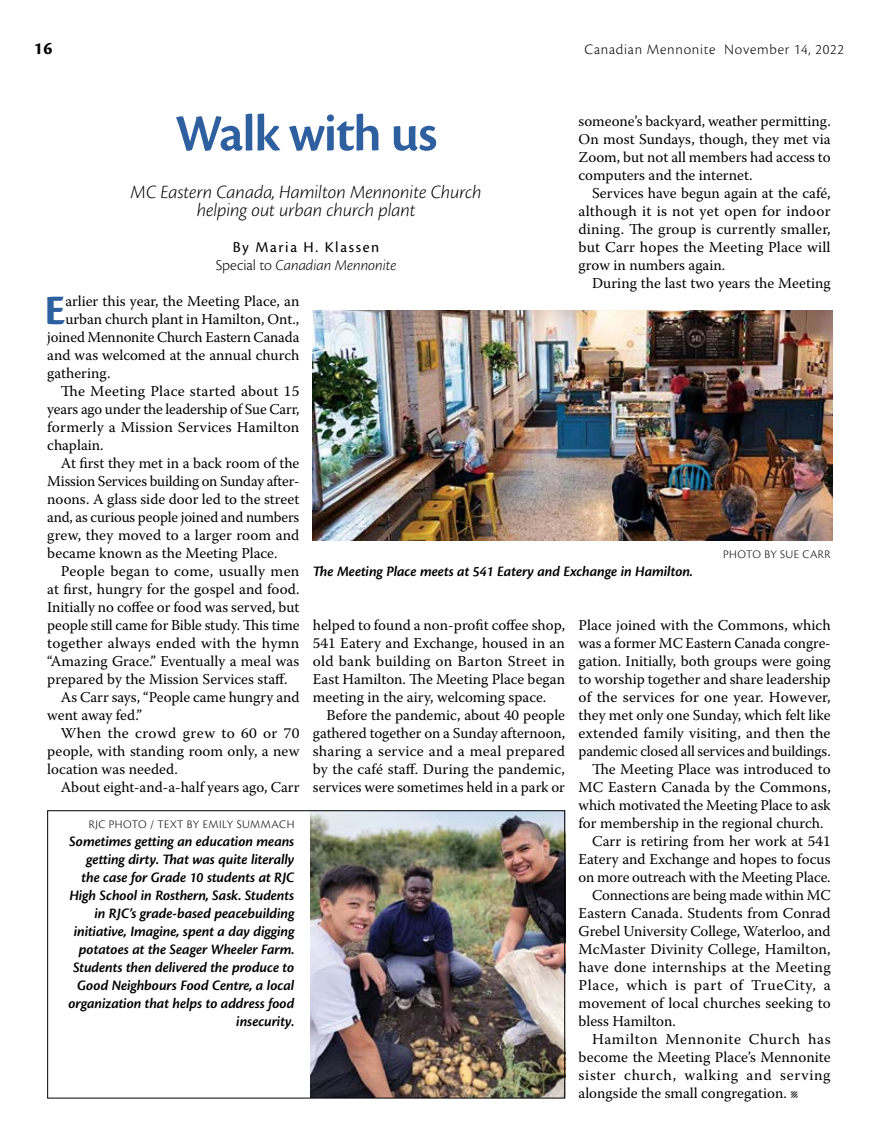
<style>
.page{position:relative;width:878px;height:1148px;background:#fff}
.page>*{position:absolute;margin:0;border:0;box-sizing:border-box;transform-origin:0 0}
.t1{font:600 54px "Cronos Pro";color:#2e609f}
.t2{font:700 43.65px "Cronos Pro";color:#2e609f}
.t3{font:italic 300 19.5px/18px "Cronos Pro";letter-spacing:-.005em;color:#000;text-align:center}
.t4{font:700 18px "Cronos Pro";color:#000}
.t5{font:italic 300 15.75px/18px "Cronos Pro";letter-spacing:-.005em;color:#000;text-align:center}
.t6{font:15px/18px "Warnock Pro";color:#000;text-align:justify}
.t7{font:italic 600 15px/18px "Cronos Pro";letter-spacing:-.005em;color:#000;text-align:right}
.t8{font:15px "Warnock Pro";letter-spacing:.04em;color:#000}
.t9{font:300 15px "Cronos Pro";letter-spacing:.05em;color:#000}
.t10{font:15px "Warnock Pro";letter-spacing:.045em;color:#000}
.t11{font:15px "Warnock Pro";letter-spacing:.02em;color:#000}
.t12{font:15px "Warnock Pro";letter-spacing:.025em;color:#000}
.t13{font:300 12px "Cronos Pro";letter-spacing:.04em;color:#000}
.s1{font-weight:400;font-style:normal}
.s2{font-style:normal}
</style>
<div class="page">
<img style="left:313px;top:310px;width:519px;height:230px">
<img style="left:310px;top:812px;width:253px;height:284px">
<div style="left:47px;top:810px;width:518px;height:288px;border:1px solid #000"></div>
<p class="t4" style="left:34px;top:38px;width:20px">16</p>
<p class="t9" style="left:584px;top:41px;width:261px">Canadian Mennonite November 14, 2022</p>
<h1 class="t1" style="left:175px;top:102px;width:264px">Walk with us</h1>
<h3 class="t3" style="left:131px;top:183px;width:352px">MC Eastern Canada, Hamilton Mennonite Church helping out urban church plant</h3>
<p class="t5" style="left:216px;top:238px;width:182px"><span class="s1">By Maria H. Klassen<br></span><span class="s2">Special to</span> Canadian Mennonite</p>
<p class="t6" style="left:578px;top:112px;width:254px">someone’s backyard, weather permitting.<br>On most Sundays, though, they met via Zoom, but not all members had access to computers and the internet.</p>
<p class="t6" style="left:578px;top:184px;width:254px;text-indent:14px">Services have begun again at the café, although it is not yet open for indoor dining. The group is currently smaller, but Carr hopes the Meeting Place will grow in numbers again.</p>
<p class="t6" style="left:592px;top:274px;width:240px">During the last two years the Meeting</p>
<h2 class="t2" style="left:44px;top:285px;width:23px">E</h2>
<p class="t6" style="left:65px;top:292px;width:235px">arlier this year, the Meeting Place, an</p>
<p class="t6" style="left:65px;top:310px;width:235px">urban church plant in Hamilton, Ont.,</p>
<p class="t6" style="left:47px;top:328px;width:253px">joined Mennonite Church Eastern Canada</p>
<p class="t6" style="left:47px;top:346px;width:254px">and was welcomed at the annual church</p>
<p class="t6" style="left:47px;top:364px;width:65px">gathering.</p>
<p class="t6" style="left:61px;top:382px;width:240px">The Meeting Place started about 15</p>
<p class="t6" style="left:47px;top:400px;width:254px">years ago under the leadership of Sue Carr,</p>
<p class="t6" style="left:47px;top:418px;width:254px">formerly a Mission Services Hamilton</p>
<p class="t6" style="left:47px;top:436px;width:58px">chaplain.</p>
<p class="t6" style="left:61px;top:454px;width:240px">At first they met in a back room of the</p>
<p class="t6" style="left:47px;top:472px;width:254px">Mission Services building on Sunday after-</p>
<p class="t6" style="left:47px;top:490px;width:254px">noons. A glass side door led to the street</p>
<p class="t6" style="left:47px;top:508px;width:253px">and, as curious people joined and numbers</p>
<p class="t6" style="left:47px;top:526px;width:253px">grew, they moved to a larger room and</p>
<p class="t6" style="left:47px;top:544px;width:232px">became known as the Meeting Place.</p>
<p class="t11" style="left:61px;top:562px;width:240px">People began to come, usually men</p>
<p class="t6" style="left:47px;top:580px;width:254px">at first, hungry for the gospel and food.</p>
<p class="t6" style="left:47px;top:598px;width:253px">Initially no coffee or food was served, but</p>
<p class="t6" style="left:47px;top:616px;width:254px">people still came for Bible study. This time</p>
<p class="t6" style="left:47px;top:634px;width:253px">together always ended with the hymn</p>
<p class="t6" style="left:47px;top:652px;width:253px">“Amazing Grace.” Eventually a meal was</p>
<p class="t6" style="left:47px;top:670px;width:242px">prepared by the Mission Services staff.</p>
<p class="t6" style="left:61px;top:688px;width:240px">As Carr says, “People came hungry and</p>
<p class="t6" style="left:47px;top:706px;width:96px">went away fed.”</p>
<p class="t12" style="left:61px;top:724px;width:240px">When the crowd grew to 60 or 70</p>
<p class="t6" style="left:47px;top:742px;width:254px">people, with standing room only, a new</p>
<p class="t6" style="left:47px;top:760px;width:132px">location was needed.</p>
<p class="t6" style="left:61px;top:778px;width:240px">About eight-and-a-half years ago, Carr</p>
<p class="t13" style="left:89px;top:817px;width:207px">RJC PHOTO / TEXT BY EMILY SUMMACH</p>
<p class="t7" style="left:68px;top:833px;width:227px">Sometimes getting an education means getting dirty. That was quite literally the case for Grade 10 students at RJC High School in Rosthern, Sask. Students in RJC’s grade-based peacebuilding initiative, Imagine, spent a day digging potatoes at the Seager Wheeler Farm.<br>Students then delivered the produce to Good Neighbours Food Centre, a local organization that helps to address food insecurity.</p>
<p class="t7" style="left:313px;top:563px;width:381px">The Meeting Place meets at 541 Eatery and Exchange in Hamilton.</p>
<p class="t13" style="left:723px;top:547px;width:109px">PHOTO BY SUE CARR</p>
<p class="t6" style="left:313px;top:616px;width:254px">helped to found a non-profit coffee shop, 541 Eatery and Exchange, housed in an old bank building on Barton Street in East Hamilton. The Meeting Place began meeting in the airy, welcoming space.</p>
<p class="t6" style="left:313px;top:706px;width:254px;text-indent:14px">Before the pandemic, about 40 people gathered together on a Sunday afternoon, sharing a service and a meal prepared by the café staff. During the pandemic, services were sometimes held in a park or</p>
<p class="t6" style="left:578px;top:616px;width:253px">Place joined with the Commons, which</p>
<p class="t6" style="left:578px;top:634px;width:254px">was a former MC Eastern Canada congre-</p>
<p class="t6" style="left:578px;top:652px;width:253px">gation. Initially, both groups were going</p>
<p class="t6" style="left:578px;top:670px;width:254px">to worship together and share leadership</p>
<p class="t6" style="left:578px;top:688px;width:253px">of the services for one year. However,</p>
<p class="t6" style="left:578px;top:706px;width:253px">they met only one Sunday, which felt like</p>
<p class="t6" style="left:578px;top:724px;width:253px">extended family visiting, and then the</p>
<p class="t6" style="left:578px;top:742px;width:254px">pandemic closed all services and buildings.</p>
<p class="t6" style="left:592px;top:760px;width:240px">The Meeting Place was introduced to</p>
<p class="t6" style="left:578px;top:778px;width:254px">MC Eastern Canada by the Commons,</p>
<p class="t6" style="left:578px;top:796px;width:254px">which motivated the Meeting Place to ask</p>
<p class="t6" style="left:578px;top:814px;width:246px">for membership in the regional church.</p>
<p class="t6" style="left:592px;top:832px;width:240px">Carr is retiring from her work at 541</p>
<p class="t6" style="left:578px;top:850px;width:253px">Eatery and Exchange and hopes to focus</p>
<p class="t6" style="left:578px;top:868px;width:253px">on more outreach with the Meeting Place.</p>
<p class="t6" style="left:592px;top:886px;width:240px">Connections are being made within MC</p>
<p class="t6" style="left:578px;top:904px;width:253px">Eastern Canada. Students from Conrad</p>
<p class="t6" style="left:578px;top:922px;width:253px">Grebel University College, Waterloo, and</p>
<p class="t6" style="left:578px;top:940px;width:253px">McMaster Divinity College, Hamilton,</p>
<p class="t6" style="left:578px;top:958px;width:253px">have done internships at the Meeting</p>
<p class="t8" style="left:578px;top:976px;width:254px">Place, which is part of TrueCity, a</p>
<p class="t6" style="left:578px;top:994px;width:253px">movement of local churches seeking to</p>
<p class="t6" style="left:578px;top:1012px;width:99px">bless Hamilton.</p>
<p class="t8" style="left:592px;top:1030px;width:240px">Hamilton Mennonite Church has</p>
<p class="t6" style="left:578px;top:1048px;width:253px">become the Meeting Place’s Mennonite</p>
<p class="t10" style="left:578px;top:1066px;width:253px">sister church, walking and serving</p>
<p class="t6" style="left:578px;top:1084px;width:222px">alongside the small congregation. l</p>
</div>
